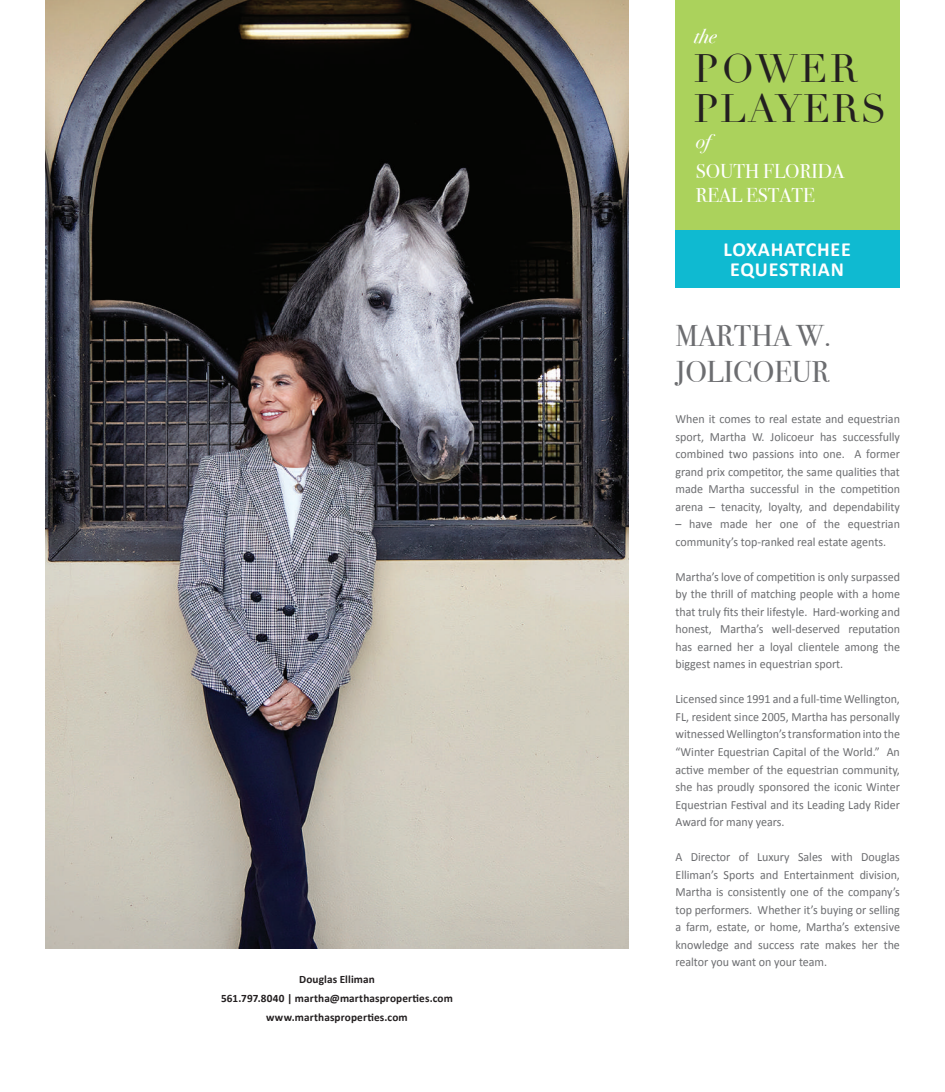
<style>
.page{position:relative;width:945px;height:1092px;background:#fff}
.page>*{position:absolute;margin:0;border:0;box-sizing:border-box;transform-origin:0 0}
.t1{font:38.75px/40px "Didot";letter-spacing:.03em;color:#231f20}
.t2{font:30px/36px "Bodoni Svty Two ITCTT";color:#6c6d70}
.t3{font:20px/24px "Bodoni Svty Two ITCTT";color:#fff}
.t4{font:700 20px/20px "Calibri";letter-spacing:.04em;color:#fff;text-align:center}
.t5{font:italic 20px "Bodoni Svty Two ITCTT";color:#fff}
.t6{font:12.5px/17.5px "Calibri";color:#6c6d70;text-align:justify;scale:.96 1}
.t7{font:700 11.25px/18.8px "Calibri";letter-spacing:.01em;color:#231f20;text-align:center}
</style>
<div class="page">
<div style="left:675px;top:0;width:225px;height:270px;background:#abd25c"></div>
<div style="left:675px;top:230px;width:225px;height:57px;background:#0fbad1"></div>
<img style="left:45px;top:0;width:583px;height:948px">
<p class="t7" style="left:221px;top:969px;width:233px">Douglas Elliman<br>561.797.8040 | martha@marthasproperties.com www.marthasproperties.com</p>
<h3 class="t5" style="left:694px;top:19px;width:24px">the</h3>
<h1 class="t1" style="left:694px;top:49px;width:194px">POWER<br>PLAYERS</h1>
<h3 class="t5" style="left:696px;top:124px;width:16px">of</h3>
<h3 class="t3" style="left:696px;top:157px;width:150px">SOUTH FLORIDA<br>REAL ESTATE</h3>
<h3 class="t4" style="left:724px;top:239px;width:129px">LOXAHATCHEE<br>EQUESTRIAN</h3>
<h2 class="t2" style="left:676px;top:315px;width:158px">MARTHA W.<br>JOLICOEUR</h2>
<p class="t6" style="left:676px;top:410px;width:235px">When it comes to real estate and equestrian sport, Martha W. Jolicoeur has successfully combined two passions into one. A former grand prix competitor, the same qualities that made Martha successful in the competition arena – tenacity, loyalty, and dependability</p>
<p class="t6" style="left:676px;top:515px;width:235px">– have made her one of the equestrian community’s top-ranked real estate agents.</p>
<p class="t6" style="left:676px;top:567px;width:235px">Martha’s love of competition is only surpassed by the thrill of matching people with a home that truly fits their lifestyle. Hard-working and honest, Martha’s well-deserved reputation has earned her a loyal clientele among the biggest names in equestrian sport.</p>
<p class="t6" style="left:676px;top:690px;width:235px">Licensed since 1991 and a full-time Wellington, FL, resident since 2005, Martha has personally witnessed Wellington’s transformation into the “Winter Equestrian Capital of the World.” An active member of the equestrian community, she has proudly sponsored the iconic Winter Equestrian Festival and its Leading Lady Rider Award for many years.</p>
<p class="t6" style="left:676px;top:847px;width:235px">A Director of Luxury Sales with Douglas Elliman’s Sports and Entertainment division, Martha is consistently one of the company’s top performers. Whether it’s buying or selling a farm, estate, or home, Martha’s extensive knowledge and success rate makes her the realtor you want on your team.</p>
</div>
